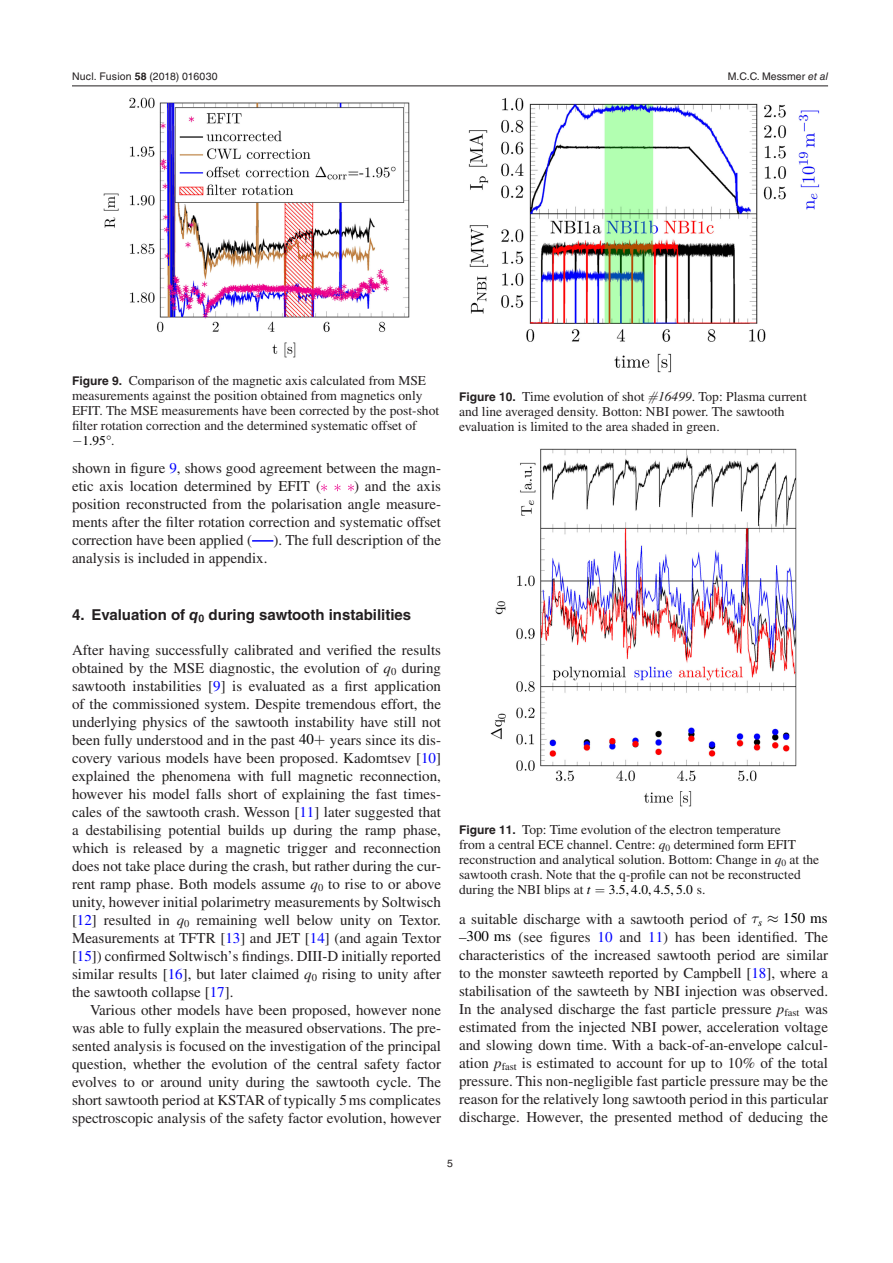
<style>
.page{position:relative;width:893px;height:1263px;background:#fff}
.page>*{position:absolute;margin:0;border:0;box-sizing:border-box;transform-origin:0 0}
.t1{font:15px/18px "Times LT Std";color:#231f20;text-align:justify}
.t2{font:700 15px "Helvetica LT Std";color:#231f20}
.t3{font:13.5px/15px "Times LT Std";color:#231f20}
.t4{font:13.5px "Nimbus Rom No 9 L";color:#000}
.t5{font:10.5px "Helvetica LT Std";letter-spacing:.015em;color:#231f20}
.s1{font-family:"Helvetica";font-weight:700}
.s2{font-family:"Helvetica"}
.s3{font-style:italic}
.s4{font-family:"Helvetica LT Std";font-weight:700;font-size:12px}
.s5{font-family:"CMSY10"}
.s6{font-family:"Times LT Std";color:#231f20}
.s7{color:#00f}
.s8{font-family:"Nimbus Rom No 9 L";color:#000}
.s9{font-family:"CMR10";color:#000}
.s10{font-family:"STIX General"}
.s11{font-family:"Nimbus Rom No 9 L";font-style:italic;color:#000}
.s12{font-family:"CMMI10";color:#000}
.s13{font-family:"CMSY10";color:#000}
</style>
<div class="page">
<hr style="left:72px;top:86px;width:756px;height:1px;background:#231f20">
<svg style="left:321px;top:484px;width:33px;height:7px"></svg>
<hr style="left:252px;top:540px;width:21px;height:2px;background:#00f">
<img style="left:104px;top:97px;width:305px;height:261px">
<img style="left:468px;top:98px;width:351px;height:274px">
<img style="left:490px;top:449px;width:306px;height:357px">
<p class="t5" style="left:72px;top:70px;width:147px">Nucl. Fusion <span class="s1">58</span> (<span class="s2">2018</span>) 016030</p>
<p class="t5" style="left:728px;top:70px;width:102px">M.C.C. Messmer <span class="s3">et al</span></p>
<p class="t3" style="left:72px;top:373px;width:369px"><span class="s4">Figure 9.</span> Comparison of the magnetic axis calculated from MSE measurements against the position obtained from magnetics only EFIT. The MSE measurements have been corrected by the post-shot filter rotation correction and the determined systematic offset of</p>
<p class="t4" style="left:72px;top:433px;width:44px"><span class="s5">−</span>1.95<sup>◦</sup><span class="s6">.</span></p>
<p class="t1" style="left:72px;top:459px;width:370px">shown in figure <span class="s7">9</span>, shows good agreement between the magn&shy;etic axis location determined by EFIT (</p>
<p class="t1" style="left:72px;top:477px;width:371px;text-indent:282px">) and the axis position reconstructed from the polarisation angle measure&shy;ments after the filter rotation correction and systematic offset correction have been applied (</p>
<p class="t1" style="left:273px;top:531px;width:169px">). The full description of the</p>
<p class="t1" style="left:72px;top:549px;width:197px">analysis is included in appendix.</p>
<p class="t2" style="left:72px;top:606px;width:341px">4. Evaluation of <span class="s3">q</span><sub>0</sub> during sawtooth instabilities</p>
<p class="t1" style="left:72px;top:641px;width:371px">After having successfully calibrated and verified the results obtained by the MSE diagnostic, the evolution of <span class="s3">q</span><sub>0</sub> during sawtooth instabilities [<span class="s7">9</span>] is evaluated as a first application of the commissioned system. Despite tremendous effort, the underlying physics of the sawtooth instability have still not been fully understood and in the past <span class="s8">40</span><span class="s9">+</span> years since its dis&shy;covery various models have been proposed. Kadomtsev [<span class="s7">10</span>] explained the phenomena with full magnetic reconnection, however his model falls short of explaining the fast times&shy;cales of the sawtooth crash. Wesson [<span class="s7">11</span>] later suggested that a destabilising potential builds up during the ramp phase, which is released by a magnetic trigger and reconnection does not take place during the crash, but rather during the cur&shy;rent ramp phase. Both models assume <span class="s3">q</span><sub>0</sub> to rise to or above unity, however initial polarimetry measurements by Soltwisch [<span class="s7">12</span>] resulted in <span class="s3">q</span><sub>0</sub> remaining well below unity on Textor.<br>Measurements at TFTR [<span class="s7">13</span>] and JET [<span class="s7">14</span>] (and again Textor [<span class="s7">15</span>]) confirmed Soltwisch<span class="s10">’</span>s findings. DIII-D initially reported similar results [<span class="s7">16</span>], but later claimed <span class="s3">q</span><sub>0</sub> rising to unity after the sawtooth collapse [<span class="s7">17</span>].</p>
<p class="t1" style="left:72px;top:1001px;width:371px;text-indent:18px">Various other models have been proposed, however none was able to fully explain the measured observations. The pre&shy;sented analysis is focused on the investigation of the principal question, whether the evolution of the central safety factor evolves to or around unity during the sawtooth cycle. The short sawtooth period at KSTAR of typically 5ms complicates spectroscopic analysis of the safety factor evolution, however</p>
<p class="t3" style="left:459px;top:389px;width:349px"><span class="s4">Figure 10.</span> Time evolution of shot <span class="s3">16499</span>. Top: Plasma current and line averaged density. Botton: NBI power. The sawtooth evaluation is limited to the area shaded in green.</p>
<p class="t3" style="left:459px;top:822px;width:362px"><span class="s4">Figure 11.</span> Top: Time evolution of the electron temperature<br>from a central ECE channel. Centre: <span class="s3">q</span><sub>0</sub> determined form EFIT reconstruction and analytical solution. Bottom: Change in <span class="s3">q</span><sub>0</sub> at the sawtooth crash. Note that the q-profile can not be reconstructed during the NBI blips at <span class="s11">t</span> <span class="s9">=</span> <span class="s8">3.5, 4.0, 4.5, 5.0</span> s.</p>
<p class="t1" style="left:459px;top:909px;width:371px">a suitable discharge with a sawtooth period of <span class="s12">τ</span><sub>s</sub> <span class="s13">≈</span> <span class="s8">150 ms </span><span class="s10">–</span><span class="s8">300 ms</span> (see figures <span class="s7">10</span> and <span class="s7">11</span>) has been identified. The characteristics of the increased sawtooth period are similar to the monster sawteeth reported by Campbell [<span class="s7">18</span>], where a stabilisation of the sawteeth by NBI injection was observed.<br>In the analysed discharge the fast particle pressure <span class="s3">p</span><sub>fast</sub> was estimated from the injected NBI power, acceleration voltage and slowing down time. With a back-of-an-envelope calcul&shy;ation <span class="s3">p</span><sub>fast</sub> is estimated to account for up to 10% of the total pressure. This non-negligible fast particle pressure may be the reason for the relatively long sawtooth period in this particular discharge. However, the presented method of deducing the</p>
<p class="t5" style="left:447px;top:1157px;width:7px">5</p>
</div>
